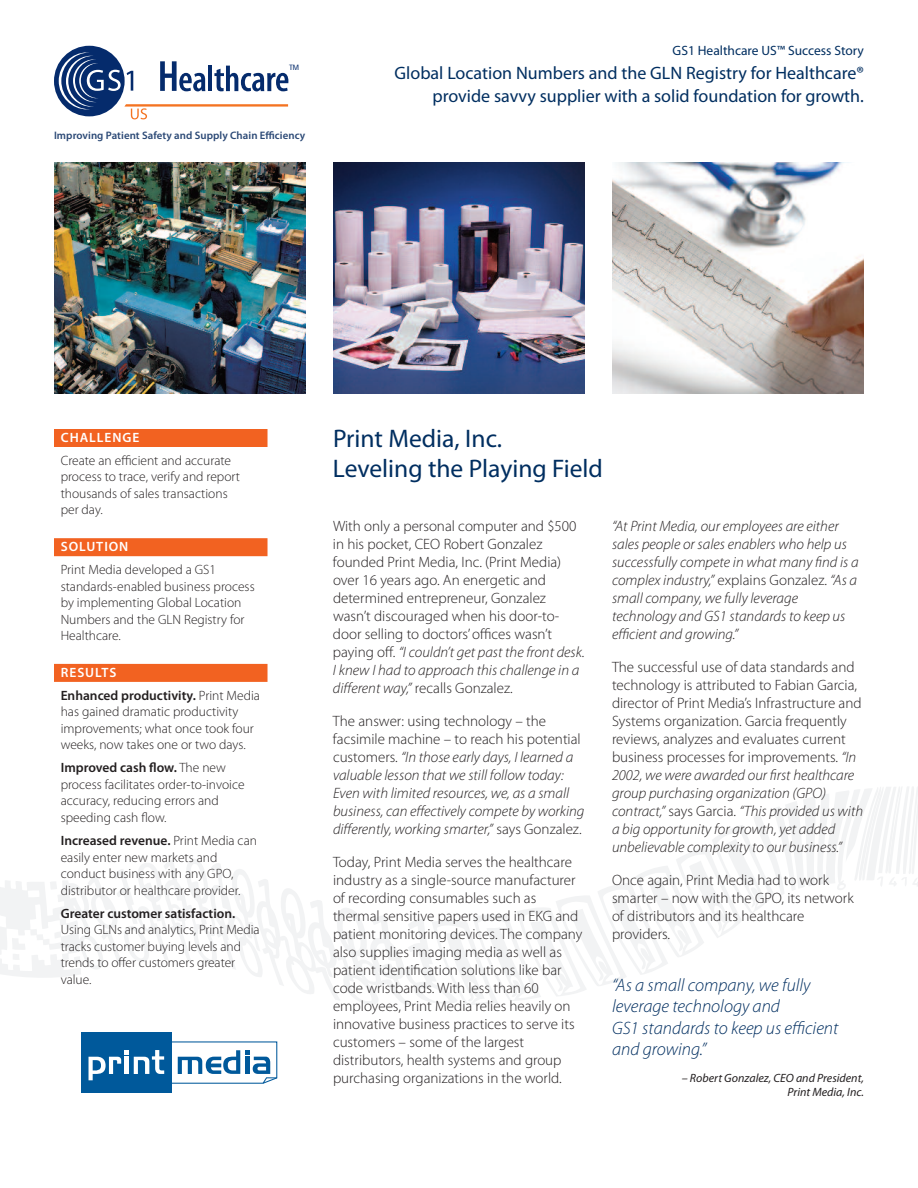
<style>
.page{position:relative;width:918px;height:1188px;background:#fff}
.page>*{position:absolute;margin:0;border:0;box-sizing:border-box;transform-origin:0 0}
.t1{font:25.5px/30.6px "Myriad Pro";color:#002e60}
.t2{font:18px/23.4px "Myriad Pro";color:#002e60;text-align:right}
.t3{font:italic 300 18px/21.6px "Myriad Pro";color:#002e60}
.t4{font:300 15px/18px "Myriad Pro";color:#231f20}
.t5{font:italic 300 15px/18px "Myriad Pro";color:#231f20}
.t6{font:300 13.5px/16.5px "Myriad Pro";color:#231f20}
.t7{font:600 13.5px/23.2px "Myriad Pro";color:#231f20}
.t8{font:13.5px "Myriad Pro";color:#002e60}
.t9{font:600 13.5px "Myriad Pro";letter-spacing:.07em;color:#fff}
.t10{font:italic 12px/13.5px "Myriad Pro";color:#231f20;text-align:right}
.t11{font:600 10.8px "Myriad Pro";letter-spacing:.005em;color:#2a4875}
.s1{color:#fff}
.s2{font-weight:300}
.s3{font-weight:600}
.s4{font-style:italic}
.s5{font-style:normal}
</style>
<div class="page">
<svg style="left:0;top:787px;width:918px;height:218px"></svg>
<svg style="left:54px;top:46px;width:71px;height:70px"></svg>
<img style="left:54px;top:163px;width:252px;height:231px">
<img style="left:333px;top:163px;width:252px;height:231px">
<img style="left:612px;top:163px;width:252px;height:231px">
<div style="left:81px;top:1032px;width:90px;height:61px;background:#00599b"></div>
<svg style="left:89px;top:1041px;width:189px;height:44px"></svg>
<div style="left:54px;top:429px;width:214px;height:18px;background:#f26221"></div>
<div style="left:54px;top:538px;width:214px;height:18px;background:#f26221"></div>
<div style="left:54px;top:664px;width:214px;height:18px;background:#f26221"></div>
<svg style="left:59px;top:47px;width:230px;height:72px"></svg>
<p class="t11" style="left:54px;top:131px;width:253px">Improving Patient Safety and Supply Chain Efficiency</p>
<p class="t8" style="left:673px;top:46px;width:193px">GS1 Healthcare US™ Success Story</p>
<p class="t2" style="left:395px;top:62px;width:471px">Global Location Numbers and the GLN Registry for Healthcare® provide savvy supplier with a solid foundation for growth.</p>
<p class="t9" style="left:61px;top:432px;width:80px">CHALLENGE</p>
<p class="t6" style="left:61px;top:453px;width:181px">Create an efficient and accurate process to trace, verify and report thousands of sales transactions per day.</p>
<p class="t9" style="left:61px;top:541px;width:69px">SOLUTION</p>
<p class="t6" style="left:61px;top:562px;width:196px">Print Media developed a GS1 standards-enabled business process by implementing Global Location<br>Numbers and the GLN Registry for<br>Healthcare.</p>
<p class="t7" style="left:61px;top:661px;width:201px"><span class="s1">RESULTS<br></span>Enhanced productivity. <span class="s2">Print Media</span></p>
<p class="t6" style="left:61px;top:705px;width:195px">has gained dramatic productivity improvements; what once took four weeks, now takes one or two days.</p>
<p class="t6" style="left:61px;top:761px;width:185px"><span class="s3">Improved cash flow.</span> The new process facilitates order-to-invoice accuracy, reducing errors and speeding cash flow.</p>
<p class="t6" style="left:61px;top:834px;width:198px"><span class="s3">Increased revenue.</span> Print Media can easily enter new markets and conduct business with any GPO, distributor or healthcare provider.</p>
<p class="t7" style="left:61px;top:903px;width:176px">Greater customer satisfaction.</p>
<p class="t6" style="left:61px;top:923px;width:200px">Using GLNs and analytics, Print Media tracks customer buying levels and trends to offer customers greater value.</p>
<h1 class="t1" style="left:333px;top:425px;width:272px">Print Media, Inc.<br>Leveling the Playing Field</h1>
<p class="t4" style="left:333px;top:518px;width:253px">With only a personal computer and $500 in his pocket, CEO Robert Gonzalez founded Print Media, Inc. (Print Media) over 16 years ago. An energetic and determined entrepreneur, Gonzalez wasn’t discouraged when his door-to&shy;door selling to doctors’offices wasn’t paying off. <span class="s4">“I couldn’t get past the front desk.<br>I knew I had to approach this challenge in a different way,”</span> recalls Gonzalez.</p>
<p class="t5" style="left:333px;top:713px;width:253px"><span class="s5">The answer: using technology – the facsimile machine – to reach his potential customers.</span> “In those early days, I learned a valuable lesson that we still follow today:<br>Even with limited resources, we, as a small business, can effectively compete by working differently, working smarter,” <span class="s5">says Gonzalez.</span></p>
<p class="t4" style="left:333px;top:854px;width:251px">Today, Print Media serves the healthcare industry as a single-source manufacturer of recording consumables such as thermal sensitive papers used in EKG and patient monitoring devices. The company also supplies imaging media as well as patient identification solutions like bar code wristbands. With less than 60 employees, Print Media relies heavily on innovative business practices to serve its customers – some of the largest distributors, health systems and group purchasing organizations in the world.</p>
<p class="t5" style="left:612px;top:518px;width:248px">“At Print Media, our employees are either sales people or sales enablers who help us successfully compete in what many find is a complex industry,” <span class="s5">explains Gonzalez.</span> “As a small company, we fully leverage technology and GS1 standards to keep us efficient and growing.”</p>
<p class="t4" style="left:612px;top:659px;width:253px">The successful use of data standards and technology is attributed to Fabian Garcia, director of Print Media’s Infrastructure and Systems organization. Garcia frequently reviews, analyzes and evaluates current business processes for improvements. <span class="s4">“In 2002, we were awarded our first healthcare group purchasing organization (GPO) contract,”</span> says Garcia. <span class="s4">“This provided us with a big opportunity for growth, yet added unbelievable complexity to our business.”</span></p>
<p class="t4" style="left:612px;top:872px;width:243px">Once again, Print Media had to work smarter – now with the GPO, its network of distributors and its healthcare providers.</p>
<p class="t3" style="left:612px;top:975px;width:228px">“As a small company, we fully leverage technology and<br>GS1 standards to keep us efficient and growing.”</p>
<p class="t10" style="left:682px;top:1073px;width:184px">– Robert Gonzalez, CEO and President,<br>Print Media, Inc.</p>
</div>
